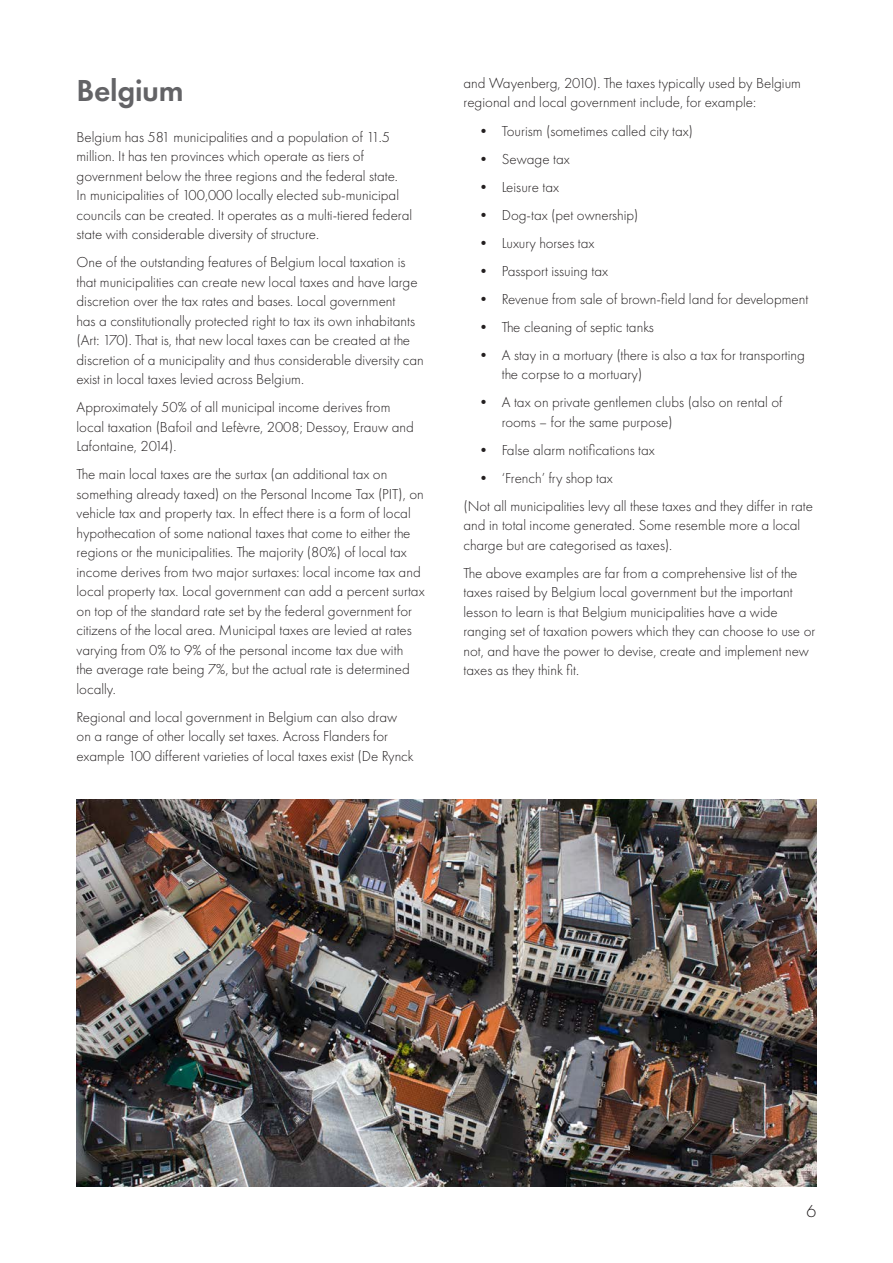
<style>
.page{position:relative;width:893px;height:1263px;background:#fff}
.page>*{position:absolute;margin:0;border:0;box-sizing:border-box;transform-origin:0 0}
.t1{font:600 31.5px "Futura PT";letter-spacing:-.01em;color:#636366}
.t2{font:300 18px "Futura PT";color:#231f20}
.Body_Copy{font:300 15px/19.5px "Futura PT";color:#231f20}
</style>
<div class="page">
<img style="left:77px;top:799px;width:739px;height:387px">
<p class="t1" style="left:77px;top:70px;width:109px">Belgium</p>
<p class="Body_Copy" style="left:77px;top:127px;width:337px">Belgium has 581 municipalities and a population of 11.5 million. It has ten provinces which operate as tiers of government below the three regions and the federal state.<br>In municipalities of 100,000 locally elected sub-municipal councils can be created. It operates as a multi-tiered federal state with considerable diversity of structure.</p>
<p class="Body_Copy" style="left:77px;top:253px;width:349px">One of the outstanding features of Belgium local taxation is that municipalities can create new local taxes and have large discretion over the tax rates and bases. Local government<br>has a constitutionally protected right to tax its own inhabitants (Art: 170). That is, that new local taxes can be created at the discretion of a municipality and thus considerable diversity can exist in local taxes levied across Belgium.</p>
<p class="Body_Copy" style="left:77px;top:398px;width:339px">Approximately 50% of all municipal income derives from local taxation (Bafoil and Lefèvre, 2008; Dessoy, Erauw and<br>Lafontaine, 2014).</p>
<p class="Body_Copy" style="left:77px;top:465px;width:350px">The main local taxes are the surtax (an additional tax on something already taxed) on the Personal Income Tax (PIT), on vehicle tax and property tax. In effect there is a form of local hypothecation of some national taxes that come to either the regions or the municipalities. The majority (80%) of local tax income derives from two major surtaxes: local income tax and local property tax. Local government can add a percent surtax on top of the standard rate set by the federal government for citizens of the local area. Municipal taxes are levied at rates varying from 0% to 9% of the personal income tax due with<br>the average rate being 7%, but the actual rate is determined locally.</p>
<p class="Body_Copy" style="left:77px;top:707px;width:339px">Regional and local government in Belgium can also draw on a range of other locally set taxes. Across Flanders for example 100 different varieties of local taxes exist (De Rynck</p>
<p class="Body_Copy" style="left:463px;top:73px;width:339px">and Wayenberg, 2010). The taxes typically used by Belgium regional and local government include, for example:</p>
<p class="Body_Copy" style="left:476px;top:121px;width:218px">• Tourism (sometimes called city tax)</p>
<p class="Body_Copy" style="left:476px;top:149px;width:95px">• Sewage tax</p>
<p class="Body_Copy" style="left:476px;top:177px;width:84px">• Leisure tax</p>
<p class="Body_Copy" style="left:476px;top:205px;width:164px">• Dog-tax (pet ownership)</p>
<p class="Body_Copy" style="left:476px;top:233px;width:120px">• Luxury horses tax</p>
<p class="Body_Copy" style="left:476px;top:261px;width:133px">• Passport issuing tax</p>
<p class="Body_Copy" style="left:476px;top:289px;width:334px">• Revenue from sale of brown-field land for development</p>
<p class="Body_Copy" style="left:476px;top:317px;width:179px">• The cleaning of septic tanks</p>
<p class="Body_Copy" style="left:502px;top:345px;width:305px;text-indent:-26px">• A stay in a mortuary (there is also a tax for transporting the corpse to a mortuary)</p>
<p class="Body_Copy" style="left:502px;top:392px;width:282px;text-indent:-26px">• A tax on private gentlemen clubs (also on rental of rooms – for the same purpose)</p>
<p class="Body_Copy" style="left:476px;top:440px;width:180px">• False alarm notifications tax</p>
<p class="Body_Copy" style="left:476px;top:468px;width:138px">• ‘French’ fry shop tax</p>
<p class="Body_Copy" style="left:463px;top:496px;width:351px">(Not all municipalities levy all these taxes and they differ in rate and in total income generated. Some resemble more a local charge but are categorised as taxes).</p>
<p class="Body_Copy" style="left:463px;top:563px;width:353px">The above examples are far from a comprehensive list of the taxes raised by Belgium local government but the important lesson to learn is that Belgium municipalities have a wide ranging set of taxation powers which they can choose to use or not, and have the power to devise, create and implement new taxes as they think fit.</p>
<p class="t2" style="left:807px;top:1201px;width:11px">6</p>
</div>
